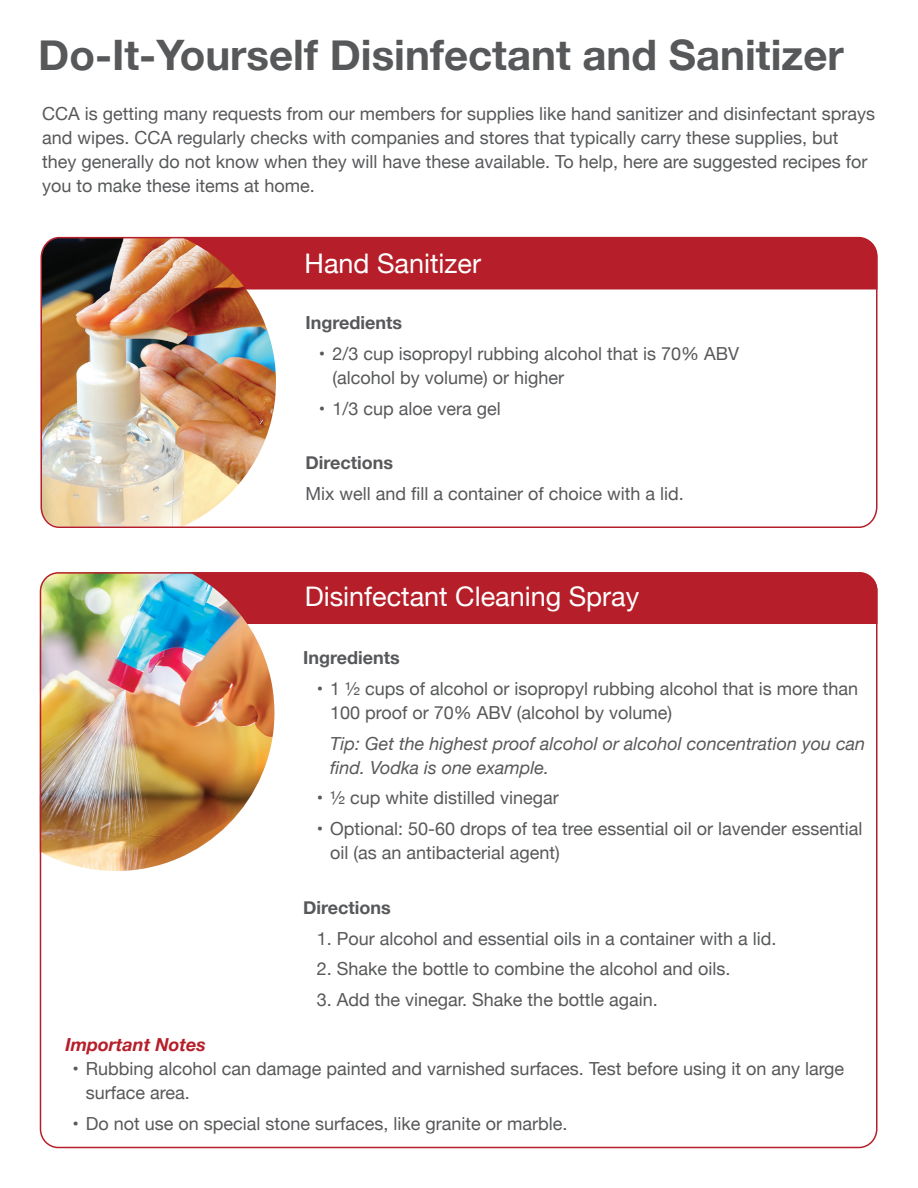
<style>
.page{position:relative;width:918px;height:1188px;background:#fff}
.page>*{position:absolute;margin:0;border:0;box-sizing:border-box;transform-origin:0 0}
.t1{font:700 42px "Helvetica Neue";color:#57585a}
.t2{font:27px "Helvetica Neue";color:#fff}
.t3{font:18px/24px "Helvetica Neue";color:#57585a}
.t4{font:italic 18px/24px "Helvetica Neue";color:#57585a}
.t5{font:700 18px "Helvetica Neue";color:#57585a}
.t6{font:italic 700 18px "Helvetica Neue";color:#b61f29}
</style>
<div class="page">
<div style="left:274px;top:572px;width:603px;height:52px;background:#b61f29"></div>
<img style="left:40px;top:572px;width:234px;height:299px">
<svg style="left:40px;top:236px;width:838px;height:292px"></svg>
<p class="t1" style="left:38px;top:22px;width:807px">Do-It-Yourself Disinfectant and Sanitizer</p>
<p class="t3" style="left:42px;top:102px;width:835px">CCA is getting many requests from our members for supplies like hand sanitizer and disinfectant sprays and wipes. CCA regularly checks with companies and stores that typically carry these supplies, but they generally do not know when they will have these available. To help, here are suggested recipes for you to make these items at home.</p>
<p class="t2" style="left:305px;top:243px;width:178px">Hand Sanitizer</p>
<p class="t5" style="left:305px;top:309px;width:98px">Ingredients</p>
<p class="t3" style="left:332px;top:342px;width:408px;text-indent:-14px">• 2/3 cup isopropyl rubbing alcohol that is 70% ABV (alcohol by volume) or higher</p>
<p class="t3" style="left:319px;top:397px;width:183px">• 1/3 cup aloe vera gel</p>
<p class="t5" style="left:305px;top:449px;width:89px">Directions</p>
<p class="t3" style="left:305px;top:483px;width:380px">Mix well and fill a container of choice with a lid.</p>
<p class="t2" style="left:305px;top:577px;width:336px">Disinfectant Cleaning Spray</p>
<p class="t5" style="left:303px;top:644px;width:98px">Ingredients</p>
<p class="t3" style="left:330px;top:677px;width:530px;text-indent:-14px">• 1 ½ cups of alcohol or isopropyl rubbing alcohol that is more than<br>100 proof or 70% ABV (alcohol by volume)</p>
<p class="t4" style="left:330px;top:732px;width:537px">Tip: Get the highest proof alcohol or alcohol concentration you can find. Vodka is one example.</p>
<p class="t3" style="left:317px;top:787px;width:244px">• ½ cup white distilled vinegar</p>
<p class="t3" style="left:330px;top:818px;width:534px;text-indent:-14px">• Optional: 50-60 drops of tea tree essential oil or lavender essential oil (as an antibacterial agent)</p>
<p class="t5" style="left:303px;top:893px;width:89px">Directions</p>
<p class="t3" style="left:317px;top:927px;width:461px">1. Pour alcohol and essential oils in a container with a lid.</p>
<p class="t3" style="left:317px;top:958px;width:415px">2. Shake the bottle to combine the alcohol and oils.</p>
<p class="t3" style="left:317px;top:989px;width:343px">3. Add the vinegar. Shake the bottle again.</p>
<p class="t6" style="left:66px;top:1031px;width:142px">Important Notes</p>
<p class="t3" style="left:86px;top:1058px;width:760px;text-indent:-14px">• Rubbing alcohol can damage painted and varnished surfaces. Test before using it on any large surface area.</p>
<p class="t3" style="left:72px;top:1112px;width:497px">• Do not use on special stone surfaces, like granite or marble.</p>
</div>
